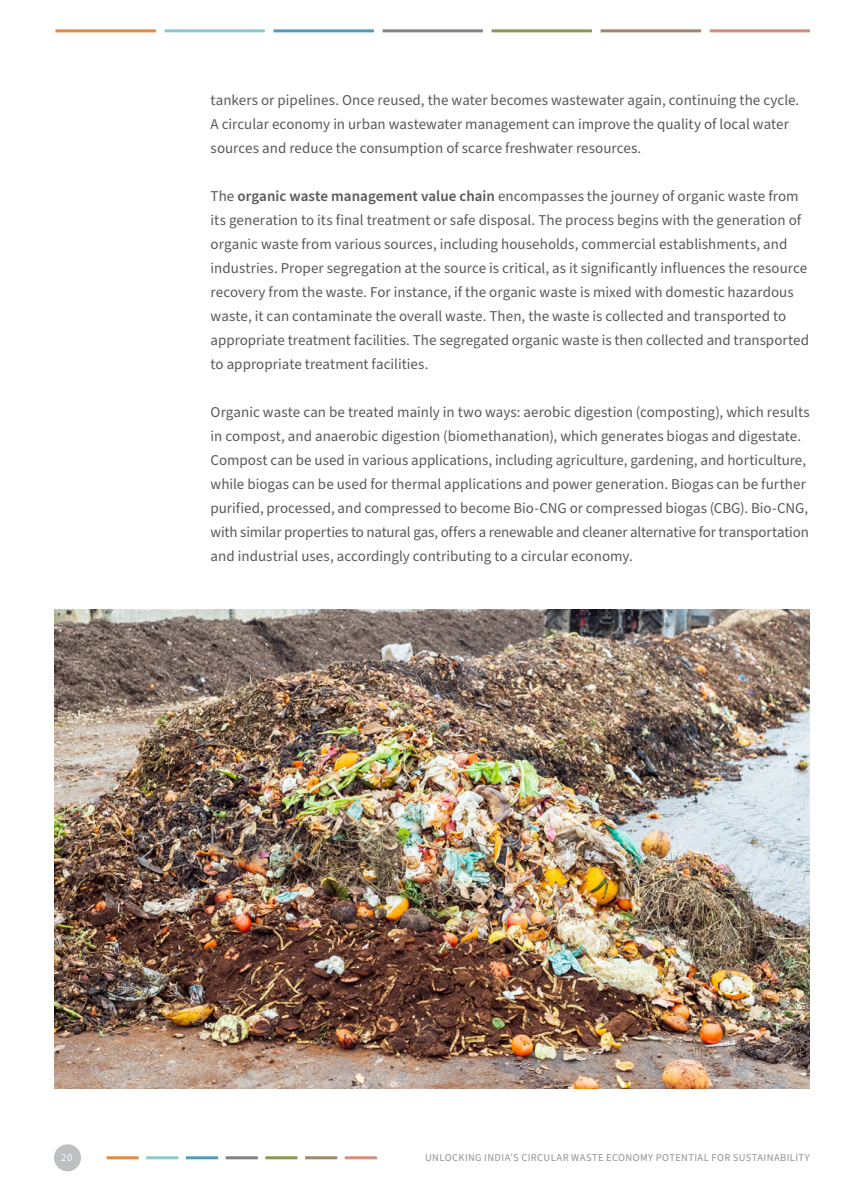
<style>
.page{position:relative;width:864px;height:1188px;background:#fff}
.page>*{position:absolute;margin:0;border:0;box-sizing:border-box;transform-origin:0 0}
.t1{font:15px/24px "Source Sans Pro";color:#58595b}
.t2{font:10.5px "Source Sans Pro";letter-spacing:.035em;color:#929394}
.t3{font:10.5px "Source Sans Pro";color:#fff}
.s1{font-weight:600}
</style>
<div class="page">
<div style="left:54px;top:1144px;width:27px;height:27px;background:#bdbfc0;border-radius:50%"></div>
<hr style="left:345px;top:1156px;width:32px;height:3px;background:#d38d80">
<hr style="left:305px;top:1156px;width:32px;height:3px;background:#a18567">
<hr style="left:107px;top:1156px;width:32px;height:3px;background:#e7883f">
<hr style="left:146px;top:1156px;width:32px;height:3px;background:#8ccad0">
<hr style="left:186px;top:1156px;width:32px;height:3px;background:#529cba">
<hr style="left:226px;top:1156px;width:32px;height:3px;background:#808284">
<hr style="left:265px;top:1156px;width:33px;height:3px;background:#899755">
<hr style="left:710px;top:29px;width:100px;height:3px;background:#d38d80">
<hr style="left:601px;top:29px;width:100px;height:3px;background:#a18567">
<hr style="left:55px;top:29px;width:101px;height:3px;background:#e7883f">
<hr style="left:165px;top:29px;width:100px;height:3px;background:#8ccad0">
<hr style="left:274px;top:29px;width:100px;height:3px;background:#529cba">
<hr style="left:383px;top:29px;width:100px;height:3px;background:#808284">
<hr style="left:492px;top:29px;width:100px;height:3px;background:#899755">
<img style="left:54px;top:609px;width:756px;height:480px">
<p class="t1" style="left:211px;top:89px;width:590px">tankers or pipelines. Once reused, the water becomes wastewater again, continuing the cycle.<br>A circular economy in urban wastewater management can improve the quality of local water sources and reduce the consumption of scarce freshwater resources.</p>
<p class="t1" style="left:211px;top:185px;width:600px">The <span class="s1">organic waste management value chain</span> encompasses the journey of organic waste from its generation to its final treatment or safe disposal. The process begins with the generation of organic waste from various sources, including households, commercial establishments, and industries. Proper segregation at the source is critical, as it significantly influences the resource recovery from the waste. For instance, if the organic waste is mixed with domestic hazardous waste, it can contaminate the overall waste. Then, the waste is collected and transported to appropriate treatment facilities. The segregated organic waste is then collected and transported to appropriate treatment facilities.</p>
<p class="t1" style="left:211px;top:401px;width:601px">Organic waste can be treated mainly in two ways: aerobic digestion (composting), which results in compost, and anaerobic digestion (biomethanation), which generates biogas and digestate.<br>Compost can be used in various applications, including agriculture, gardening, and horticulture, while biogas can be used for thermal applications and power generation. Biogas can be further purified, processed, and compressed to become Bio-CNG or compressed biogas (CBG). Bio-CNG, with similar properties to natural gas, offers a renewable and cleaner alternative for transportation and industrial uses, accordingly contributing to a circular economy.</p>
<p class="t3" style="left:61px;top:1150px;width:13px">20</p>
<p class="t2" style="left:425px;top:1150px;width:386px">UNLOCKING INDIA’S CIRCULAR WASTE ECONOMY POTENTIAL FOR SUSTAINABILITY</p>
</div>
